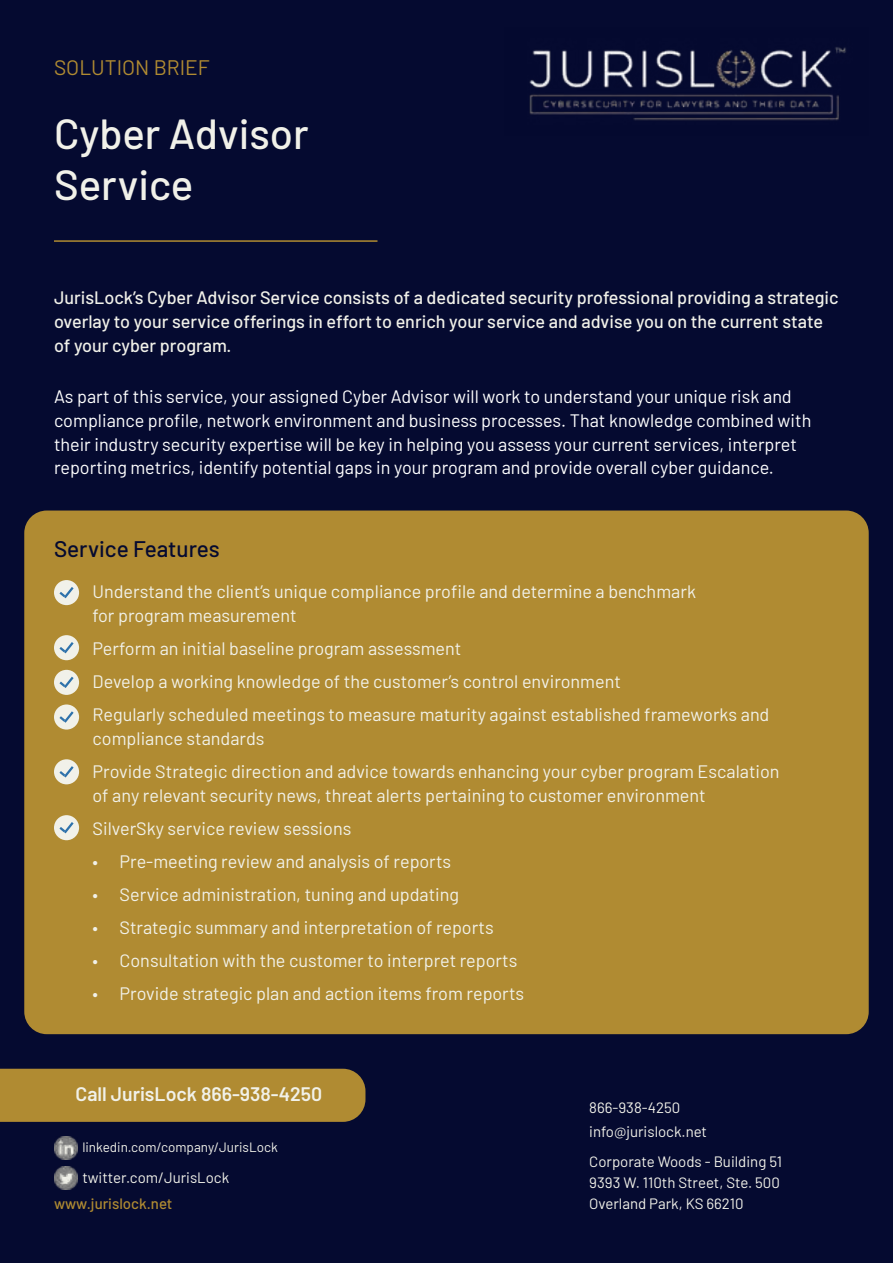
<style>
.page{position:relative;width:893px;height:1263px;background:#050a30}
.page>*{position:absolute;margin:0;border:0;box-sizing:border-box;transform-origin:0 0}
.t1{font:500 42px/50.4px "Barlow";color:#f1f1e9}
.t2{font:500 22.5px "Barlow";color:#050a30}
.t3{font:21px "Barlow";color:#b08b32}
.t4{font:600 19.5px "Barlow";color:#f1f1e9}
.t5{font:18px/33px "Barlow";color:#f1f1e9}
.t6{font:18px/24px "Barlow";color:#fff}
.t7{font:500 18px/24px "Barlow";color:#f1f1e9}
.t8{font:15px/24px "Barlow";color:#f1f1e9}
.t9{font:500 15px "Barlow";color:#b08b32}
.t10{font:13.5px "Barlow";color:#f1f1e9}
</style>
<div class="page">
<div style="left:24px;top:510px;width:845px;height:524px;background:#b08b32;border-radius:22px"></div>
<hr style="left:54px;top:240px;width:323px;height:2px;background:#b08b32">
<div style="left:54px;top:580px;width:25px;height:25px;background:#f1f1e9;border-radius:50%"></div>
<svg style="left:57px;top:584px;width:19px;height:15px"></svg>
<div style="left:54px;top:635px;width:25px;height:25px;background:#f1f1e9;border-radius:50%"></div>
<svg style="left:57px;top:639px;width:19px;height:15px"></svg>
<div style="left:54px;top:670px;width:25px;height:25px;background:#f1f1e9;border-radius:50%"></div>
<svg style="left:59px;top:676px;width:15px;height:12px"></svg>
<div style="left:54px;top:704px;width:25px;height:25px;background:#f1f1e9;border-radius:50%"></div>
<svg style="left:59px;top:711px;width:15px;height:12px"></svg>
<div style="left:54px;top:759px;width:25px;height:25px;background:#f1f1e9;border-radius:50%"></div>
<svg style="left:59px;top:766px;width:15px;height:12px"></svg>
<div style="left:54px;top:815px;width:25px;height:25px;background:#f1f1e9;border-radius:50%"></div>
<svg style="left:57px;top:819px;width:19px;height:15px"></svg>
<div style="left:0;top:1069px;width:365px;height:53px;background:#b08b32"></div>
<img style="left:54px;top:1136px;width:23px;height:24px">
<img style="left:54px;top:1166px;width:23px;height:23px">
<img style="left:529px;top:47px;width:317px;height:74px">
<p class="t3" style="left:54px;top:52px;width:157px">SOLUTION BRIEF</p>
<h1 class="t1" style="left:54px;top:106px;width:256px">Cyber Advisor<br>Service</h1>
<p class="t7" style="left:54px;top:284px;width:786px">JurisLock’s Cyber Advisor Service consists of a dedicated security professional providing a strategic overlay to your service offerings in effort to enrich your service and advise you on the current state of your cyber program.</p>
<p class="t6" style="left:54px;top:383px;width:759px">As part of this service, your assigned Cyber Advisor will work to understand your unique risk and compliance profile, network environment and business processes. That knowledge combined with their industry security expertise will be key in helping you assess your current services, interpret reporting metrics, identify potential gaps in your program and provide overall cyber guidance.</p>
<p class="t2" style="left:54px;top:533px;width:167px">Service Features</p>
<p class="t5" style="left:93px;top:578px;width:605px;line-height:24px">Understand the client’s unique compliance profile and determine a benchmark for program measurement</p>
<p class="t5" style="left:93px;top:630px;width:678px">Perform an initial baseline program assessment<br>Develop a working knowledge of the customer’s control environment<br>Regularly scheduled meetings to measure maturity against established frameworks and</p>
<p class="t5" style="left:93px;top:720px;width:689px">compliance standards<br>Provide Strategic direction and advice towards enhancing your cyber program Escalation</p>
<p class="t5" style="left:93px;top:777px;width:615px">of any relevant security news, threat alerts pertaining to customer environment<br>SilverSky service review sessions</p>
<p class="t5" style="left:93px;top:843px;width:360px">• Pre-meeting review and analysis of reports</p>
<p class="t5" style="left:93px;top:876px;width:368px">• Service administration, tuning and updating</p>
<p class="t5" style="left:93px;top:909px;width:403px">• Strategic summary and interpretation of reports</p>
<p class="t5" style="left:93px;top:942px;width:426px">• Consultation with the customer to interpret reports</p>
<p class="t5" style="left:93px;top:975px;width:433px">• Provide strategic plan and action items from reports</p>
<p class="t4" style="left:76px;top:1079px;width:248px">Call JurisLock 866-938-4250</p>
<p class="t10" style="left:82px;top:1137px;width:197px">linkedin.com/company/JurisLock</p>
<p class="t8" style="left:82px;top:1164px;width:148px">twitter.com/JurisLock</p>
<p class="t8" style="left:589px;top:1094px;width:119px">866-938-4250 info@jurislock.net</p>
<p class="t8" style="left:589px;top:1150px;width:194px;line-height:21px">Corporate Woods - Building 51<br>9393 W. 110th Street, Ste. 500</p>
<p class="t9" style="left:54px;top:1193px;width:120px">www.jurislock.net</p>
<p class="t8" style="left:589px;top:1190px;width:156px">Overland Park, KS 66210</p>
</div>
